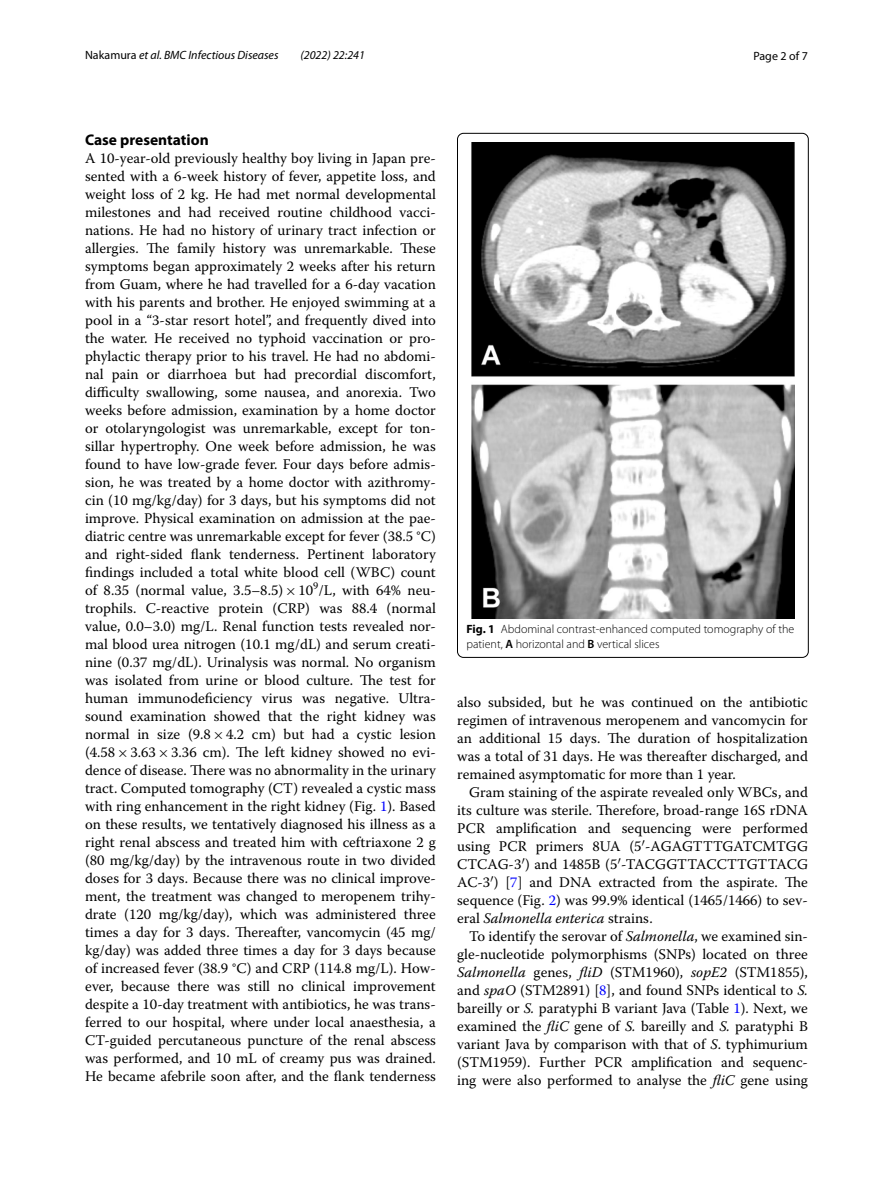
<style>
.page{position:relative;width:893px;height:1187px;background:#fff}
.page>*{position:absolute;margin:0;border:0;box-sizing:border-box;transform-origin:0 0}
.t1{font:700 15.45px "Myriad Pro";color:#000}
.t2{font:14.7px/18px "Warnock Pro";color:#000;text-align:justify}
.t3{font:300 12px/15px "Myriad Pro";color:#000}
.t4{font:italic 12px "Myriad Pro";color:#000}
.t5{font:12px "Myriad Pro";color:#000}
.s1{font-style:normal}
.s2{font-family:"MTSY"}
.s3{color:#00f}
.s4{font-weight:700}
.s5{font-weight:600}
.s6{font-style:italic}
</style>
<div class="page">
<img style="left:471px;top:142px;width:323px;height:476px">
<p class="t4" style="left:85px;top:48px;width:195px"><span class="s1">Nakamura</span> et al. BMC Infectious Diseases</p>
<p class="t4" style="left:300px;top:48px;width:66px">(2022) 22:241</p>
<p class="t5" style="left:753px;top:48px;width:56px">Page 2 of 7</p>
<p class="t1" style="left:85px;top:129px;width:125px">Case presentation</p>
<p class="t2" style="left:85px;top:148px;width:352px">A 10-year-old previously healthy boy living in Japan pre&shy;sented with a 6-week history of fever, appetite loss, and weight loss of 2 kg. He had met normal developmental milestones and had received routine childhood vacci&shy;nations. He had no history of urinary tract infection or allergies. The family history was unremarkable. These symptoms began approximately 2 weeks after his return from Guam, where he had travelled for a 6-day vacation with his parents and brother. He enjoyed swimming at a pool in a “3-star resort hotel”, and frequently dived into the water. He received no typhoid vaccination or pro&shy;phylactic therapy prior to his travel. He had no abdomi&shy;nal pain or diarrhoea but had precordial discomfort, difficulty swallowing, some nausea, and anorexia. Two weeks before admission, examination by a home doctor or otolaryngologist was unremarkable, except for ton&shy;sillar hypertrophy. One week before admission, he was found to have low-grade fever. Four days before admis&shy;sion, he was treated by a home doctor with azithromy&shy;cin (10 mg/kg/day) for 3 days, but his symptoms did not improve. Physical examination on admission at the pae&shy;diatric centre was unremarkable except for fever (38.5 °C) and right-sided flank tenderness. Pertinent laboratory findings included a total white blood cell (WBC) count of 8.35 (normal value, 3.5–8.5)<span class="s2">×</span> -10<sup>9</sup>/L, with 64% neu&shy;trophils. C-reactive protein (CRP) was 88.4 (normal value, 0.0–3.0) mg/L. Renal function tests revealed nor&shy;mal blood urea nitrogen (10.1 mg/dL) and serum creati&shy;nine (0.37 mg/dL). Urinalysis was normal. No organism was isolated from urine or blood culture. The test for human immunodeficiency virus was negative. Ultra&shy;sound examination showed that the right kidney was normal in size (9.8<span class="s2">×</span>4.2 cm) but had a cystic lesion (4.58<span class="s2">×</span>3.63<span class="s2">×</span>3.36 cm). The left kidney showed no evi&shy;dence of disease. There was no abnormality in the urinary tract. Computed tomography (CT) revealed a cystic mass with ring enhancement in the right kidney (Fig. <span class="s3">1</span>). Based on these results, we tentatively diagnosed his illness as a right renal abscess and treated him with ceftriaxone 2 g (80 mg/kg/day) by the intravenous route in two divided doses for 3 days. Because there was no clinical improve&shy;ment, the treatment was changed to meropenem trihy&shy;drate (120 mg/kg/day), which was administered three times a day for 3 days. Thereafter, vancomycin (45 mg/ kg/day) was added three times a day for 3 days because of increased fever (38.9 °C) and CRP (114.8 mg/L). How&shy;ever, because there was still no clinical improvement despite a 10-day treatment with antibiotics, he was trans&shy;ferred to our hospital, where under local anaesthesia, a CT-guided percutaneous puncture of the renal abscess was performed, and 10 mL of creamy pus was drained.<br>He became afebrile soon after, and the flank tenderness</p>
<p class="t3" style="left:466px;top:622px;width:329px"><span class="s4">Fig. 1</span> Abdominal contrast-enhanced computed tomography of the patient, <span class="s5">A</span> horizontal and <span class="s5">B</span> vertical slices</p>
<p class="t2" style="left:457px;top:692px;width:352px">also subsided, but he was continued on the antibiotic regimen of intravenous meropenem and vancomycin for an additional 15 days. The duration of hospitalization was a total of 31 days. He was thereafter discharged, and remained asymptomatic for more than 1 year.</p>
<p class="t2" style="left:457px;top:782px;width:352px;text-indent:12px">Gram staining of the aspirate revealed only WBCs, and its culture was sterile. Therefore, broad-range 16S rDNA PCR amplification and sequencing were performed using PCR primers 8UA (5 -AGAGTTTGATCMTGG CTCAG-3 ) and 1485B (5 -TACGGTTACCTTGTTACG AC-3 ) [<span class="s3">7</span>] and DNA extracted from the aspirate. The sequence (Fig. <span class="s3">2</span>) was 99.9% identical (1465/1466) to sev&shy;eral <span class="s6">Salmonella enterica</span> strains.</p>
<p class="t2" style="left:457px;top:926px;width:352px;text-indent:12px">To identify the serovar of <span class="s6">Salmonella</span>, we examined sin&shy;gle-nucleotide polymorphisms (SNPs) located on three <span class="s6">Salmonella</span> genes, <span class="s6">fliD</span> (STM1960), <span class="s6">sopE2</span> (STM1855), and <span class="s6">spaO</span> (STM2891) [<span class="s3">8</span>], and found SNPs identical to <span class="s6">S. </span>bareilly or <span class="s6">S.</span> paratyphi B variant Java (Table <span class="s3">1</span>). Next, we examined the <span class="s6">fliC</span> gene of <span class="s6">S.</span> bareilly and <span class="s6">S.</span> paratyphi B variant Java by comparison with that of <span class="s6">S</span>. typhimurium (STM1959). Further PCR amplification and sequenc&shy;ing were also performed to analyse the <span class="s6">fliC</span> gene using</p>
</div>
